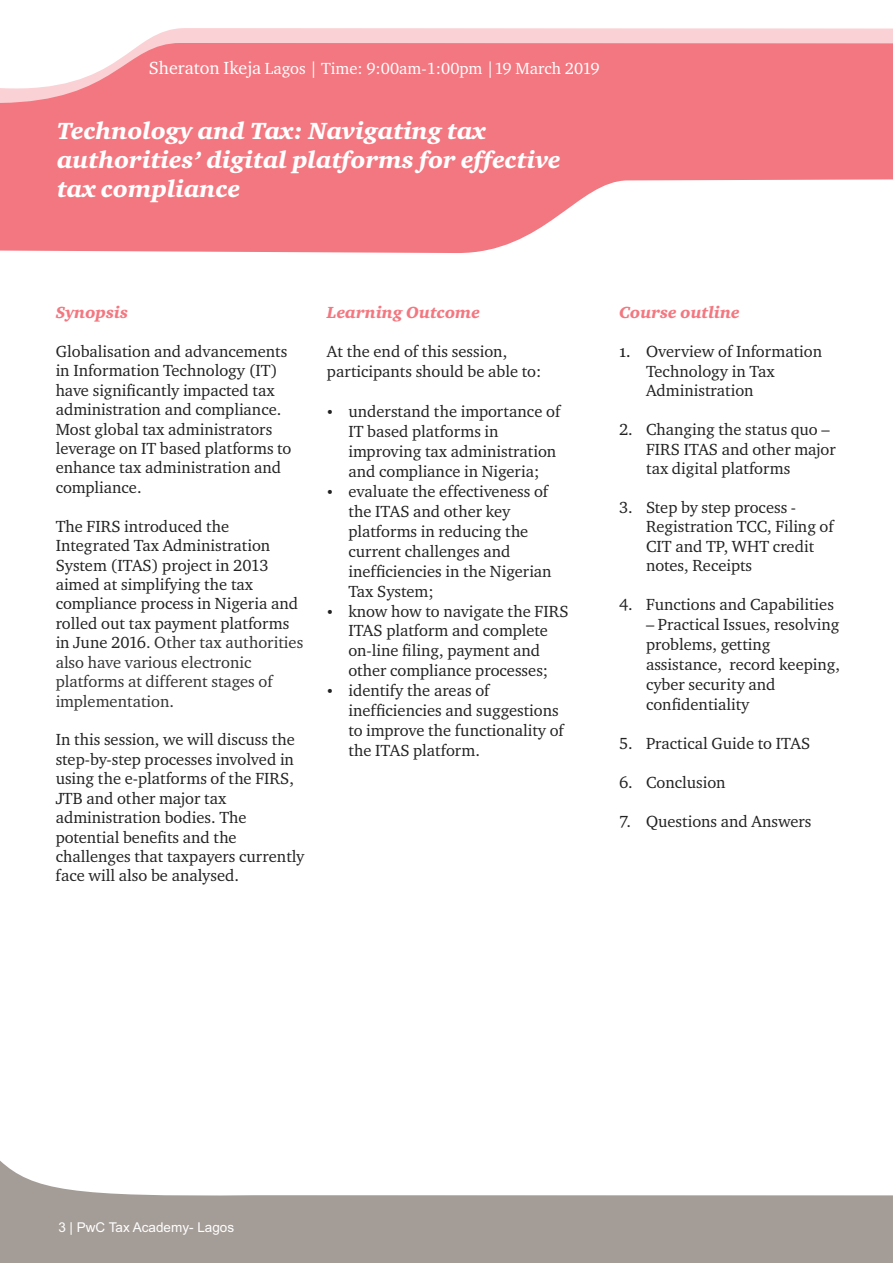
<style>
.page{position:relative;width:893px;height:1263px;background:#fff}
.page>*{position:absolute;margin:0;border:0;box-sizing:border-box;transform-origin:0 0}
.t1{font:italic 900 24px/29px "ITC Charter Com";color:#fff}
.t2{font:16.5px/19.4px "ITC Charter Com";color:#222}
.t3{font:16.5px "ITC Charter Com";color:#fff}
.t4{font:italic 900 16.5px "ITC Charter Com";color:#f37780}
.t5{font:13.5px "Arial";color:#fff}
.s1{font-size:18px}
.s2{color:#333}
.s3{font-family:"Georgia"}
</style>
<div class="page">
<svg style="left:143px;top:28px;width:750px;height:15px;background:#fad2d5"></svg>
<svg style="left:0;top:43px;width:893px;height:210px;fill:#f37780"></svg>
<svg style="left:0;top:1161px;width:893px;height:102px;fill:#a49c96"></svg>
<p class="t3" style="left:149px;top:62px;width:452px"><span class="s1">Sheraton Ikeja</span> Lagos | Time: 9:00am-1:00pm |19 March 2019</p>
<h1 class="t1" style="left:57px;top:118px;width:505px">Technology and Tax: Navigating tax authorities’ digital platforms for effective tax compliance</h1>
<p class="t4" style="left:56px;top:306px;width:74px">Synopsis</p>
<p class="t2" style="left:56px;top:343px;width:237px">Globalisation and advancements in Information Technology (IT) have significantly impacted tax administration and compliance.<br>Most global tax administrators leverage on IT based platforms to enhance tax administration and compliance.</p>
<p class="t2" style="left:56px;top:518px;width:249px">The FIRS introduced the<br>Integrated Tax Administration<br>System (ITAS) project in 2013 aimed at simplifying the tax compliance process in Nigeria and rolled out tax payment platforms in June 2016<span class="s2">. Other tax authorities also have various electronic platforms at different stages of implementation.</span></p>
<p class="t2" style="left:56px;top:731px;width:250px">In this session, we will discuss the step-by-step processes involved in using the e-platforms of the FIRS,<br>JTB and other major tax administration bodies. The potential benefits and the challenges that taxpayers currently face will also be analysed.</p>
<p class="t4" style="left:327px;top:306px;width:155px">Learning Outcome</p>
<p class="t2" style="left:327px;top:343px;width:216px;line-height:20px">At the end of this session, participants should be able to:</p>
<p class="t2" style="left:348px;top:403px;width:222px;line-height:20px">understand the importance of<br>IT based platforms in improving tax administration and compliance in Nigeria; evaluate the effectiveness of the ITAS and other key platforms in reducing the current challenges and inefficiencies in the Nigerian<br>Tax System;<br>know how to navigate the FIRS<br>ITAS platform and complete on-line filing, payment and other compliance processes; identify the areas of inefficiencies and suggestions to improve the functionality of the ITAS platform.</p>
<p class="t4" style="left:619px;top:306px;width:122px">Course outline</p>
<p class="t2" style="left:646px;top:343px;width:178px;text-indent:-27px"><span class="s3">1.</span> Overview of Information<br>Technology in Tax<br>Administration</p>
<p class="t2" style="left:646px;top:421px;width:191px;text-indent:-27px">2. Changing the status quo –<br>FIRS ITAS and other major tax digital platforms</p>
<p class="t2" style="left:646px;top:499px;width:189px;text-indent:-27px">3. Step by step process -<br>Registration TCC, Filing of<br>CIT and TP, WHT credit notes, Receipts</p>
<p class="t2" style="left:619px;top:596px;width:216px">4. Functions and Capabilities</p>
<p class="t2" style="left:646px;top:616px;width:195px;line-height:20px">– Practical Issues, resolving problems, getting assistance, record keeping, cyber security and confidentiality</p>
<p class="t2" style="left:619px;top:735px;width:193px">5. Practical Guide to ITAS</p>
<p class="t2" style="left:619px;top:774px;width:108px">6. Conclusion</p>
<p class="t2" style="left:619px;top:813px;width:194px">7. Questions and Answers</p>
<p class="t5" style="left:58px;top:1222px;width:177px">3 | PwC Tax Academy- Lagos</p>
</div>
